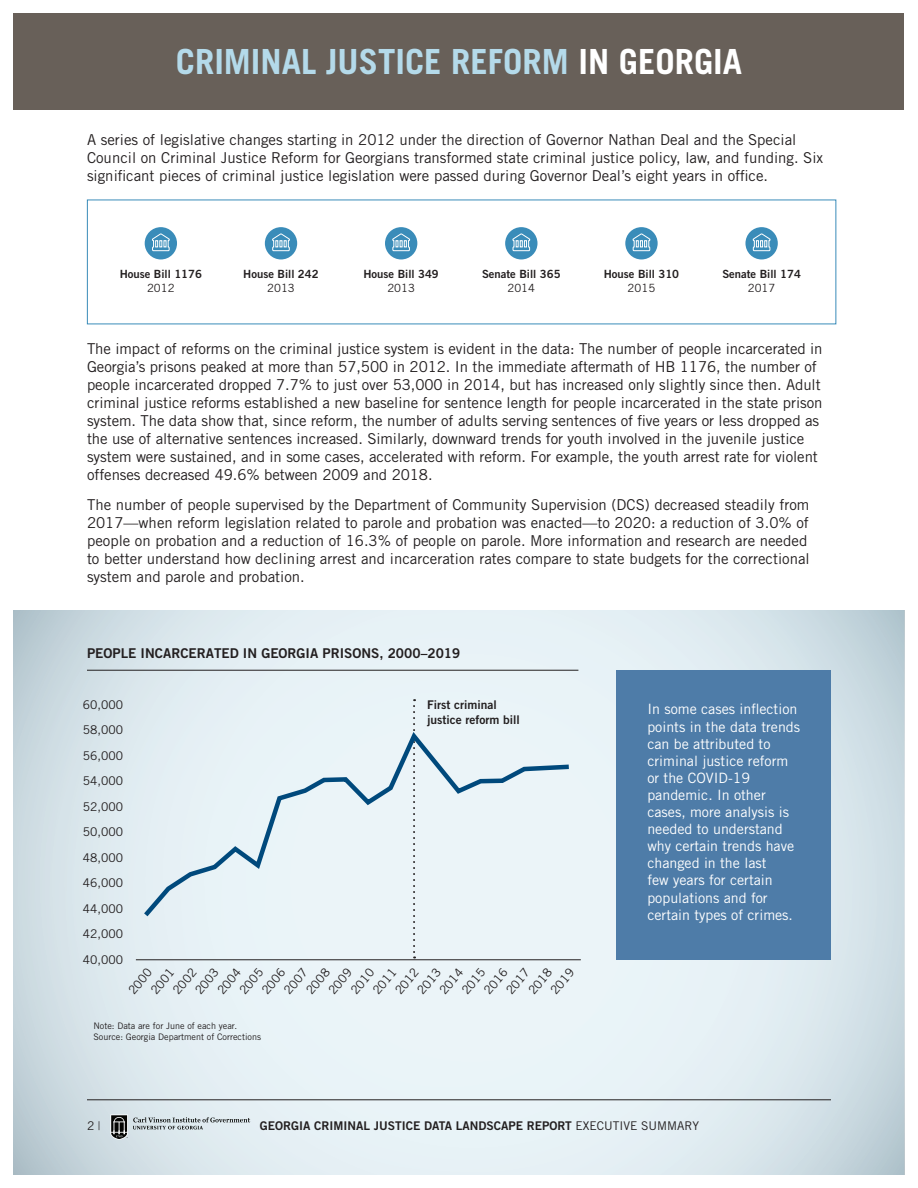
<style>
.page{position:relative;width:918px;height:1188px;background:#fff}
.page>*{position:absolute;margin:0;border:0;box-sizing:border-box;transform-origin:0 0}
.t1{font:700 34.65px "Trade Gothic LT Std";color:#b4daea}
.t2{font:15px/18px "Trade Gothic LT Std";letter-spacing:-.005em;color:#231f20}
.t3{font:14.25px/17.1px "Trade Gothic LT Std";color:#fff}
.t4{font:13.5px "Trade Gothic LT Std Bd 2";color:#231f20}
.t5{font:12px "Trade Gothic LT Std";color:#231f20}
.t6{font:12px/15px "Trade Gothic LT Std Bd 2";color:#231f20}
.t7{font:11.25px/13.6px "Trade Gothic LT Std Bd 2";color:#231f20;text-align:center}
.t8{font:11.25px "Trade Gothic LT Std";color:#231f20}
.t9{font:9px "Trade Gothic LT Std";color:#231f20}
.s1{color:#fff}
.s2{font-family:"Trade Gothic LT Std"}
.s3{font-weight:300}
</style>
<div class="page">
<svg style="left:14px;top:610px;width:890px;height:564px;background:#dde9ee"></svg>
<div style="left:14px;top:14px;width:890px;height:96px;background:#686059"></div>
<div style="left:616px;top:670px;width:215px;height:290px;background:#4e7ca8"></div>
<div style="left:145px;top:227px;width:32px;height:32px;background:#3a8cb9;border-radius:50%"></div>
<svg style="left:152px;top:233px;width:18px;height:19px"></svg>
<div style="left:385px;top:227px;width:32px;height:32px;background:#3a8cb9;border-radius:50%"></div>
<svg style="left:392px;top:233px;width:18px;height:19px"></svg>
<div style="left:505px;top:227px;width:32px;height:32px;background:#3a8cb9;border-radius:50%"></div>
<svg style="left:512px;top:233px;width:19px;height:19px"></svg>
<div style="left:625px;top:227px;width:33px;height:32px;background:#3a8cb9;border-radius:50%"></div>
<svg style="left:632px;top:233px;width:19px;height:19px"></svg>
<div style="left:745px;top:227px;width:33px;height:32px;background:#3a8cb9;border-radius:50%"></div>
<svg style="left:752px;top:233px;width:19px;height:19px"></svg>
<div style="left:265px;top:227px;width:32px;height:32px;background:#3a8cb9;border-radius:50%"></div>
<svg style="left:272px;top:233px;width:18px;height:19px"></svg>
<svg style="left:413px;top:699px;width:2px;height:259px"></svg>
<hr style="left:136px;top:959px;width:445px;height:1px;background:#231f20">
<hr style="left:87px;top:670px;width:491px;height:1px;background:#231f20">
<div style="left:139px;top:728px;width:435px;height:193px;background:#ebf4f8"></div>
<hr style="left:87px;top:1100px;width:744px;height:1px;background:#231f20">
<svg style="left:110px;top:1114px;width:140px;height:26px;background:#bec7cb"></svg>
<p class="t1" style="left:176px;top:41px;width:568px">CRIMINAL JUSTICE REFORM <span class="s1">IN GEORGIA</span></p>
<p class="t2" style="left:87px;top:131px;width:738px">A series of legislative changes starting in 2012 under the direction of Governor Nathan Deal and the Special<br>Council on Criminal Justice Reform for Georgians transformed state criminal justice policy, law, and funding. Six significant pieces of criminal justice legislation were passed during Governor Deal’s eight years in office.</p>
<p class="t7" style="left:120px;top:267px;width:84px">House Bill 1176<br><span class="s2">2012</span></p>
<p class="t7" style="left:363px;top:267px;width:77px">House Bill 349</p>
<p class="t7" style="left:243px;top:267px;width:77px">House Bill 242<br><span class="s2">2013</span></p>
<p class="t8" style="left:387px;top:281px;width:29px">2013</p>
<p class="t7" style="left:482px;top:267px;width:80px">Senate Bill 365</p>
<p class="t8" style="left:508px;top:281px;width:29px">2014</p>
<p class="t7" style="left:604px;top:267px;width:77px">House Bill 310<br><span class="s2">2015</span></p>
<p class="t7" style="left:722px;top:267px;width:80px">Senate Bill 174<br><span class="s2">2017</span></p>
<p class="t2" style="left:87px;top:340px;width:737px">The impact of reforms on the criminal justice system is evident in the data: The number of people incarcerated in Georgia’s prisons peaked at more than 57,500 in 2012. In the immediate aftermath of HB 1176, the number of people incarcerated dropped 7.7% to just over 53,000 in 2014, but has increased only slightly since then. Adult criminal justice reforms established a new baseline for sentence length for people incarcerated in the state prison system. The data show that, since reform, the number of adults serving sentences of five years or less dropped as the use of alternative sentences increased. Similarly, downward trends for youth involved in the juvenile justice system were sustained, and in some cases, accelerated with reform. For example, the youth arrest rate for violent offenses decreased 49.6% between 2009 and 2018.</p>
<p class="t2" style="left:87px;top:496px;width:724px">The number of people supervised by the Department of Community Supervision (DCS) decreased steadily from 2017—when reform legislation related to parole and probation was enacted—to 2020: a reduction of 3.0% of people on probation and a reduction of 16.3% of people on parole. More information and research are needed to better understand how declining arrest and incarceration rates compare to state budgets for the correctional system and parole and probation.</p>
<p class="t4" style="left:87px;top:645px;width:375px">PEOPLE INCARCERATED IN GEORGIA PRISONS, 2000–2019</p>
<p class="t6" style="left:427px;top:697px;width:94px">First criminal justice reform bill</p>
<p class="t5" style="left:83px;top:697px;width:42px">60,000</p>
<p class="t5" style="left:83px;top:723px;width:42px">58,000</p>
<p class="t5" style="left:83px;top:748px;width:42px">56,000</p>
<p class="t5" style="left:83px;top:774px;width:42px">54,000</p>
<p class="t5" style="left:83px;top:799px;width:42px">52,000</p>
<p class="t5" style="left:83px;top:825px;width:42px">50,000</p>
<p class="t5" style="left:83px;top:850px;width:42px">48,000</p>
<p class="t5" style="left:83px;top:876px;width:42px">46,000</p>
<p class="t5" style="left:83px;top:901px;width:42px">44,000</p>
<p class="t5" style="left:83px;top:927px;width:42px">42,000</p>
<p class="t5" style="left:83px;top:952px;width:42px">40,000</p>
<p class="t5" style="left:525px;top:988px;width:31px;rotate:-50deg">2018</p>
<p class="t5" style="left:303px;top:988px;width:31px;rotate:-50deg">2008</p>
<p class="t5" style="left:348px;top:988px;width:31px;rotate:-50deg">2010</p>
<p class="t5" style="left:125px;top:988px;width:31px;rotate:-50deg">2000</p>
<p class="t5" style="left:436px;top:988px;width:31px;rotate:-50deg">2014</p>
<p class="t5" style="left:214px;top:988px;width:31px;rotate:-50deg">2004</p>
<p class="t5" style="left:547px;top:988px;width:31px;rotate:-50deg">2019</p>
<p class="t5" style="left:325px;top:988px;width:31px;rotate:-50deg">2009</p>
<p class="t5" style="left:481px;top:988px;width:31px;rotate:-50deg">2016</p>
<p class="t5" style="left:259px;top:988px;width:31px;rotate:-50deg">2006</p>
<p class="t5" style="left:459px;top:988px;width:31px;rotate:-50deg">2015</p>
<p class="t5" style="left:236px;top:988px;width:31px;rotate:-50deg">2005</p>
<p class="t5" style="left:414px;top:988px;width:31px;rotate:-50deg">2013</p>
<p class="t5" style="left:192px;top:988px;width:31px;rotate:-50deg">2003</p>
<p class="t5" style="left:370px;top:988px;width:31px;rotate:-50deg">2011</p>
<p class="t5" style="left:392px;top:988px;width:31px;rotate:-50deg">2012</p>
<p class="t5" style="left:148px;top:988px;width:31px;rotate:-50deg">2001</p>
<p class="t5" style="left:170px;top:988px;width:31px;rotate:-50deg">2002</p>
<p class="t5" style="left:503px;top:988px;width:31px;rotate:-50deg">2017</p>
<p class="t5" style="left:281px;top:988px;width:31px;rotate:-50deg">2007</p>
<p class="t9" style="left:93px;top:1020px;width:145px">Note: Data are for June of each year.</p>
<p class="t9" style="left:93px;top:1031px;width:169px">Source: Georgia Department of Corrections</p>
<p class="t3" style="left:647px;top:701px;width:154px">In some cases inflection points in the data trends can be attributed to criminal justice reform or the COVID-19 pandemic. In other cases, more analysis is needed to understand why certain trends have changed in the last<br>few years for certain populations and for certain types of crimes.</p>
<p class="t5" style="left:87px;top:1119px;width:15px">2 <span class="s3">|</span></p>
<p class="t6" style="left:260px;top:1118px;width:441px">GEORGIA CRIMINAL JUSTICE DATA LANDSCAPE REPORT <span class="s2">EXECUTIVE SUMMARY</span></p>
</div>
